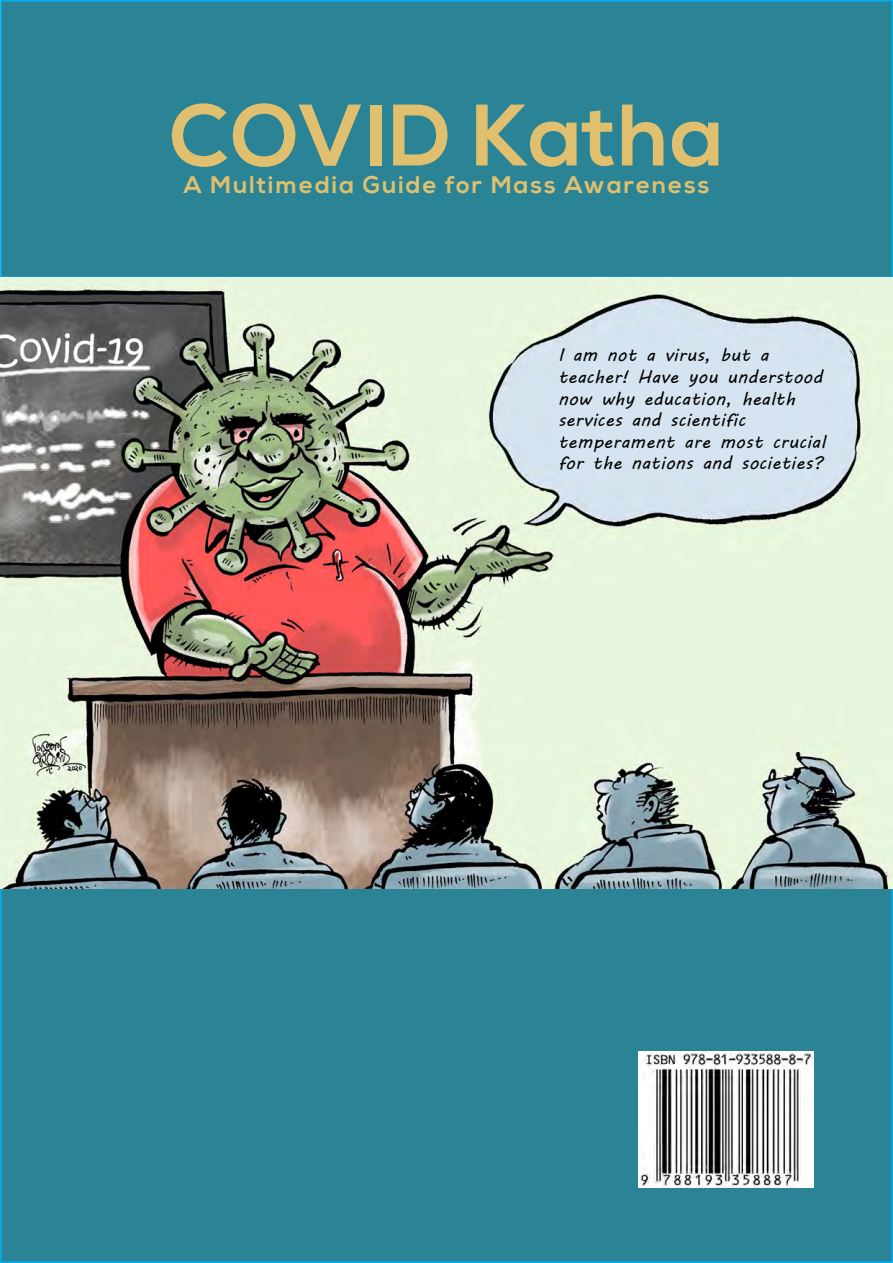
<style>
.page{position:relative;width:893px;height:1263px;background:#fff}
.page>*{position:absolute;margin:0;border:0;box-sizing:border-box;transform-origin:0 0}
.t1{font:700 87px "Nexa";letter-spacing:.02em;color:#e0c06e}
.t2{font:700 24px "Nexa";letter-spacing:.08em;color:#e0c06e}
.t3{font:18px/21.6px "MV Boli";letter-spacing:.02em;color:#000}
</style>
<div class="page">
<div style="left:1px;top:887px;width:891px;height:375px;background:#2a8496"></div>
<img style="left:638px;top:1052px;width:175px;height:135px">
<div style="left:1px;top:1px;width:891px;height:276px;background:#2a8496"></div>
<div style="left:0;top:0;width:893px;height:278px;border:2px solid #00aeef"></div>
<img style="left:0;top:278px;width:893px;height:610px">
<h1 class="t1" style="left:169px;top:85px;width:556px">COVID Katha</h1>
<h2 class="t2" style="left:184px;top:171px;width:527px">A Multimedia Guide for Mass Awareness</h2>
<p class="t3" style="left:558px;top:344px;width:269px">I am not a virus, but a teacher! Have you understood now why education, health services and scientific temperament are most crucial for the nations and societies?</p>
</div>
